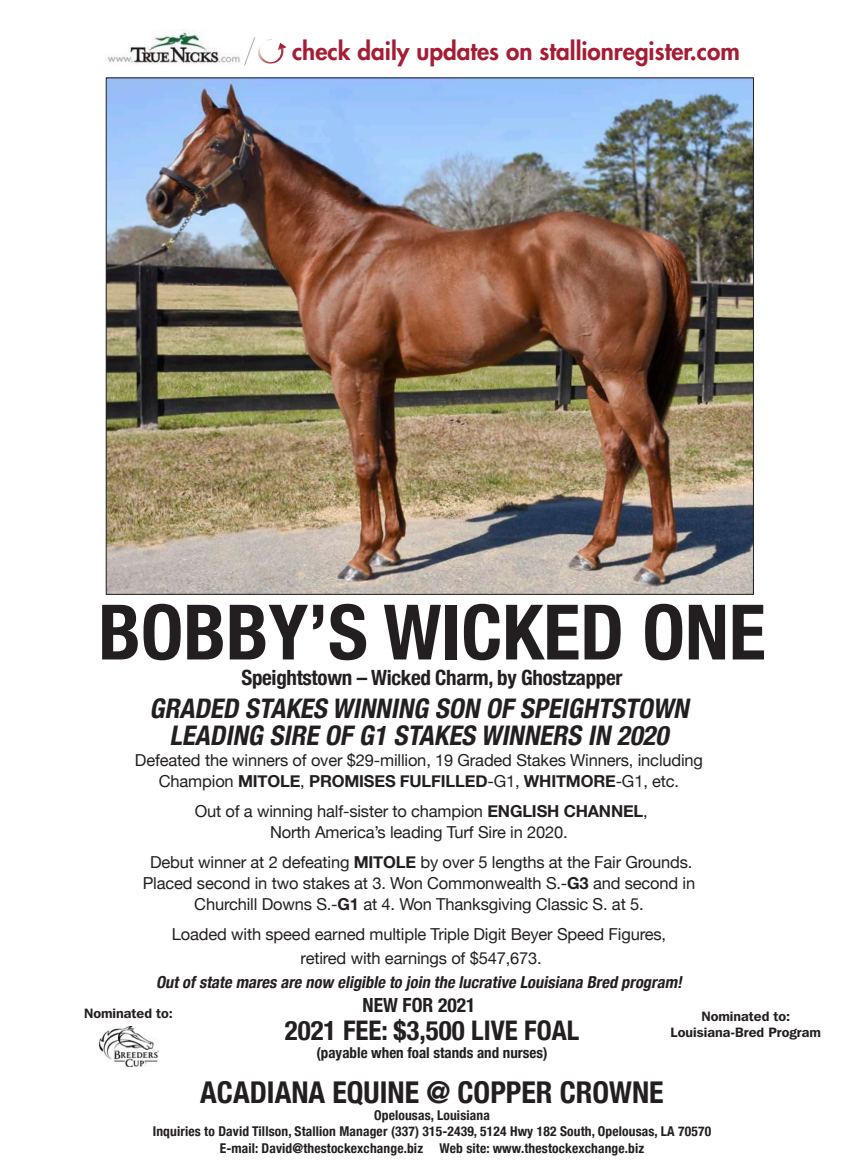
<style>
.page{position:relative;width:864px;height:1175px;background:#fff}
.page>*{position:absolute;margin:0;border:0;box-sizing:border-box;transform-origin:0 0}
.t1{font:700 condensed 76.5px "Helvetica Neue";color:#231f20}
.t2{font:700 condensed 30px "Helvetica Neue";color:#231f20}
.t3{font:italic 700 condensed 27px/27px "Helvetica Neue";color:#231f20;text-align:center}
.t4{font:700 condensed 27px "Helvetica Neue";color:#231f20}
.t5{font:800 24.3px "Futura Std";color:#a41d35}
.t6{font:700 condensed 21px "Helvetica Neue";letter-spacing:-.015em;color:#231f20}
.t7{font:700 condensed 19.5px "Helvetica Neue";color:#231f20}
.t8{font:16.5px/21px "Helvetica Neue";letter-spacing:-.01em;color:#231f20;text-align:center}
.t9{font:italic 700 condensed 16.5px "Helvetica Neue";color:#231f20}
.t10{font:700 condensed 15px "Helvetica Neue";color:#231f20}
.t11{font:700 condensed 13.5px/16.5px "Helvetica Neue";letter-spacing:.01em;color:#231f20;text-align:center}
.t12{font:600 13.5px "Franklin Gothic IT Cby BT";color:#231f20}
.s1{font-weight:700}
</style>
<div class="page">
<img style="left:108px;top:79px;width:644px;height:513px">
<img style="left:100px;top:1026px;width:58px;height:40px">
<img style="left:107px;top:29px;width:133px;height:36px">
<svg style="left:244px;top:37px;width:43px;height:29px"></svg>
<h3 class="t5" style="left:292px;top:36px;width:449px">check daily updates on stallionregister.com</h3>
<h1 class="t1" style="left:98px;top:568px;width:669px">BOBBY’S WICKED ONE</h1>
<p class="t6" style="left:241px;top:660px;width:383px">Speightstown – Wicked Charm, by Ghostzapper</p>
<h3 class="t3" style="left:149px;top:693px;width:548px">GRADED STAKES WINNING SON OFSPEIGHTSTOWN<br>LEADING SIREOFG1STAKES WINNERS IN 2020</h3>
<p class="t8" style="left:135px;top:750px;width:570px">Defeated the winners of over $29-million, 19 Graded Stakes Winners, including<br>Champion <span class="s1">MITOLE</span>, <span class="s1">PROMISES FULFILLED</span>-G1, <span class="s1">WHITMORE</span>-G1, etc.</p>
<p class="t8" style="left:195px;top:801px;width:455px">Out of a winning half-sister to champion <span class="s1">ENGLISH CHANNEL</span>,<br>North America’s leading Turf Sire in 2020.</p>
<p class="t8" style="left:143px;top:852px;width:554px">Debut winner at 2 defeating <span class="s1">MITOLE</span> by over 5 lengths at the Fair Grounds.<br>Placed second in two stakes at 3. Won Commonwealth S.-<span class="s1">G3</span> and second in<br>Churchill Downs S.-<span class="s1">G1</span> at 4. Won Thanksgiving Classic S. at 5.</p>
<p class="t8" style="left:172px;top:923px;width:496px;line-height:24px">Loaded with speed earned multiple Triple Digit Beyer Speed Figures, retired with earnings of $547,673.</p>
<p class="t9" style="left:156px;top:968px;width:532px">Outofstatemaresarenow eligibletojoin thelucrativeLouisianaBred program!</p>
<p class="t7" style="left:363px;top:988px;width:114px">NEW FOR 2021</p>
<p class="t12" style="left:84px;top:1004px;width:90px">Nominated to:</p>
<p class="t12" style="left:701px;top:1007px;width:90px">Nominated to:</p>
<h3 class="t4" style="left:285px;top:1008px;width:296px">2021 FEE: $3,500 LIVE FOAL</h3>
<p class="t12" style="left:671px;top:1023px;width:152px">Louisiana-Bred Program</p>
<p class="t10" style="left:316px;top:1040px;width:233px">(payable when foal stands and nurses)</p>
<h2 class="t2" style="left:200px;top:1067px;width:465px">ACADIANA EQUINE @ COPPER CROWNE</h2>
<p class="t11" style="left:153px;top:1105px;width:560px">Opelousas, Louisiana<br>Inquiries to David Tillson, Stallion Manager (337) 315-2439, 5124 Hwy 182 South, Opelousas, LA 70570<br>E-mail: David@thestockexchange.biz Web site: www.thestockexchange.biz</p>
</div>
